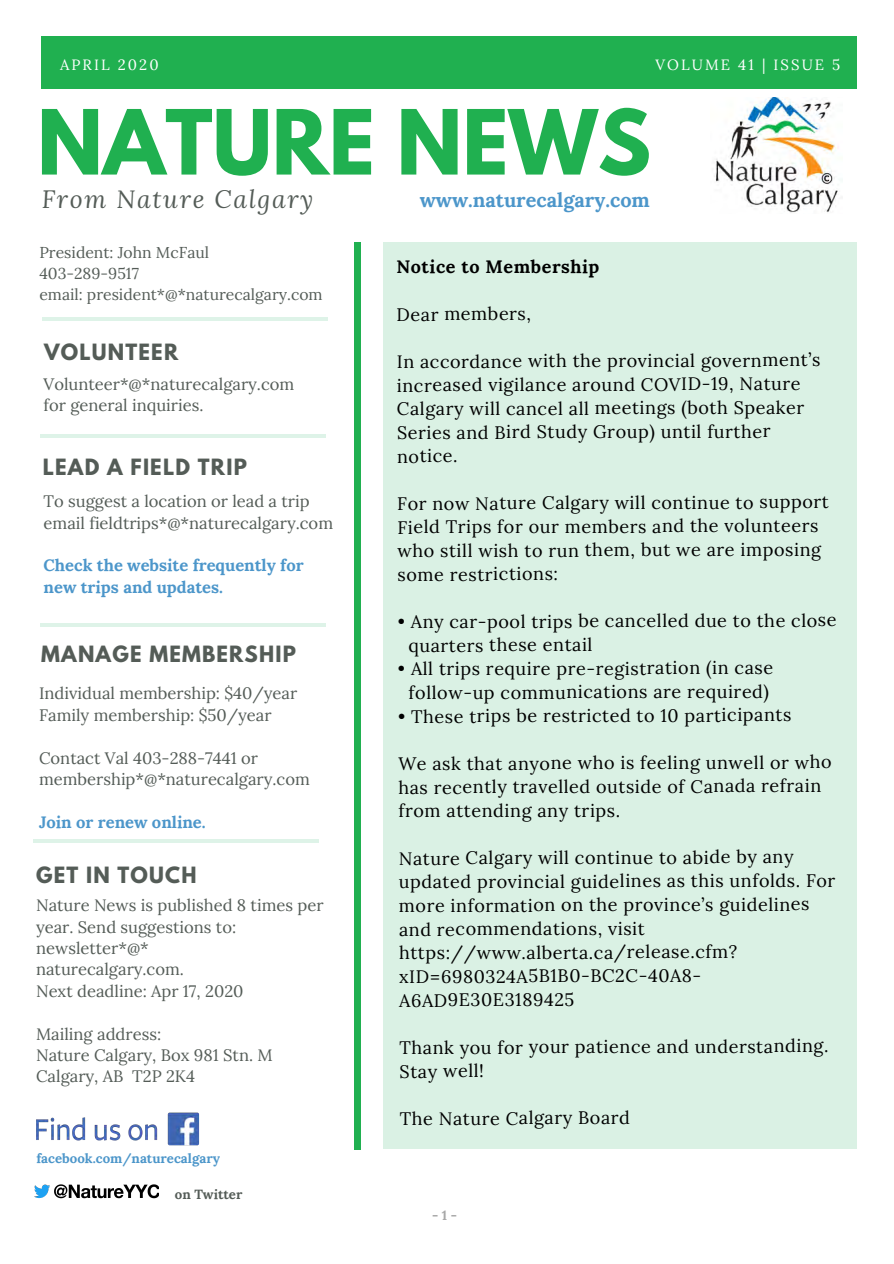
<style>
.page{position:relative;width:894px;height:1264px;background:#fff}
.page>*{position:absolute;margin:0;border:0;box-sizing:border-box;transform-origin:0 0}
.t1{font:700 79.5px "League Spartan";color:#20b050}
.t2{font:italic 24.9px "Lora";letter-spacing:.07em;color:#545c57}
.t3{font:700 19.8px "League Spartan";letter-spacing:.06em;color:#545c57}
.t4{font:700 19.8px "Lora";color:#4c96ca}
.t5{font:18px/23.9px "Lora";letter-spacing:.025em;color:#000}
.t6{font:700 18px "Lora";letter-spacing:.025em;color:#000}
.t7{font:16.5px/21.5px "Lora";color:#545c57}
.t8{font:700 16.5px/21.5px "Lora";color:#4c96ca}
.t9{font:15.75px/21.5px "Lora";color:#545c57}
.t10{font:14.85px "Lora";letter-spacing:.14em;color:#fff}
.t11{font:700 13.2px "Lora";color:#4c96ca}
.t12{font:700 13.2px "Lora";color:#545c57}
.t13{font:700 13.2px "Lora";color:#a8a8a8}
</style>
<div class="page">
<div style="left:41px;top:36px;width:815px;height:53px;background:#20b050"></div>
<div style="left:354px;top:242px;width:6px;height:907px;background:#20b050"></div>
<hr style="left:40px;top:435px;width:285px;height:3px;background:#1db361">
<hr style="left:40px;top:623px;width:285px;height:4px;background:#def3e8">
<hr style="left:34px;top:839px;width:285px;height:3px;background:#1db361">
<img style="left:714px;top:97px;width:125px;height:116px">
<img style="left:36px;top:1112px;width:163px;height:33px">
<img style="left:35px;top:1184px;width:123px;height:15px">
<hr style="left:43px;top:317px;width:284px;height:3px;background:#1db361">
<div style="left:383px;top:242px;width:474px;height:906px;background:#daf1e4"></div>
<p class="t10" style="left:60px;top:55px;width:100px">APRIL 2020</p>
<p class="t10" style="left:655px;top:55px;width:186px">VOLUME 41 | ISSUE 5</p>
<h1 class="t1" style="left:37px;top:103px;width:615px">NATURE NEWS</h1>
<h2 class="t2" style="left:42px;top:182px;width:273px">From Nature Calgary</h2>
<p class="t4" style="left:419px;top:187px;width:231px">www.naturecalgary.com</p>
<p class="t9" style="left:39px;top:241px;width:285px">President: John McFaul<br>403-289-9517<br>email: president*@*naturecalgary.com</p>
<p class="t3" style="left:44px;top:342px;width:135px">VOLUNTEER</p>
<p class="t7" style="left:44px;top:373px;width:252px">Volunteer*@*naturecalgary.com for general inquiries.</p>
<p class="t3" style="left:43px;top:457px;width:205px">LEAD A FIELD TRIP</p>
<p class="t7" style="left:44px;top:490px;width:291px">To suggest a location or lead a trip email fieldtrips*@*naturecalgary.com</p>
<p class="t8" style="left:44px;top:554px;width:261px">Check the website frequently for new trips and updates.</p>
<p class="t3" style="left:41px;top:644px;width:256px">MANAGE MEMBERSHIP</p>
<p class="t7" style="left:39px;top:682px;width:259px">Individual membership: $40/year<br>Family membership: $50/year</p>
<p class="t7" style="left:39px;top:746px;width:272px">Contact Val 403-288-7441 or membership*@*naturecalgary.com</p>
<p class="t8" style="left:39px;top:811px;width:168px">Join or renew online.</p>
<p class="t3" style="left:36px;top:865px;width:162px">GET IN TOUCH</p>
<p class="t7" style="left:36px;top:894px;width:289px">Nature News is published 8 times per year. Send suggestions to: newsletter*@*<br>naturecalgary.com.<br>Next deadline: Apr 17, 2020</p>
<p class="t7" style="left:36px;top:1022px;width:238px">Mailing address:<br>Nature Calgary, Box 981 Stn. M<br>Calgary, AB T2P 2K4</p>
<p class="t11" style="left:36px;top:1150px;width:185px">facebook.com/naturecalgary</p>
<p class="t12" style="left:175px;top:1185px;width:69px">on Twitter</p>
<p class="t6" style="left:396px;top:255px;width:205px">Notice to Membership</p>
<p class="t5" style="left:396px;top:302px;width:136px">Dear members,</p>
<p class="t5" style="left:396px;top:348px;width:425px">In accordance with the provincial government’s increased vigilance around COVID-19, Nature Calgary will cancel all meetings (both Speaker Series and Bird Study Group) until further notice.</p>
<p class="t5" style="left:397px;top:490px;width:433px">For now Nature Calgary will continue to support Field Trips for our members and the volunteers who still wish to run them, but we are imposing some restrictions:</p>
<p class="t5" style="left:408px;top:608px;width:429px;text-indent:-11px">• Any car-pool trips be cancelled due to the close quarters these entail</p>
<p class="t5" style="left:398px;top:656px;width:376px;text-align:center">• All trips require pre-registration (in case follow-up communications are required)</p>
<p class="t5" style="left:398px;top:703px;width:395px">• These trips be restricted to 10 participants</p>
<p class="t5" style="left:398px;top:750px;width:435px">We ask that anyone who is feeling unwell or who has recently travelled outside of Canada refrain from attending any trips.</p>
<p class="t5" style="left:398px;top:845px;width:438px">Nature Calgary will continue to abide by any updated provincial guidelines as this unfolds. For more information on the province’s guidelines and recommendations, visit https://www.alberta.ca/release.cfm? xID=6980324A5B1B0-BC2C-40A8- A6AD9E30E3189425</p>
<p class="t5" style="left:399px;top:1034px;width:430px;line-height:24.3px">Thank you for your patience and understanding.<br>Stay well!</p>
<p class="t5" style="left:399px;top:1105px;width:232px">The Nature Calgary Board</p>
<p class="t13" style="left:432px;top:1206px;width:26px">- 1 -</p>
</div>
